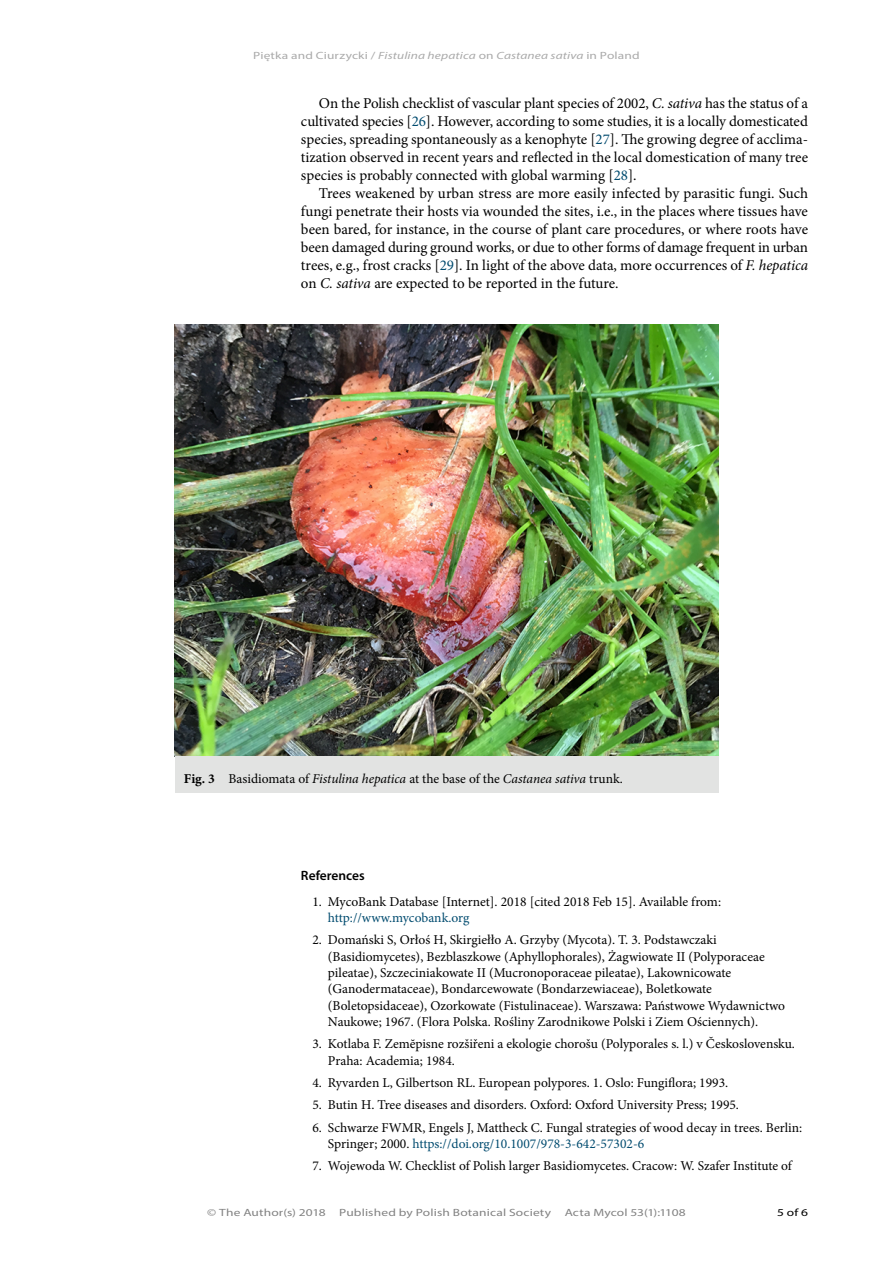
<style>
.page{position:relative;width:893px;height:1263px;background:#fff}
.page>*{position:absolute;margin:0;border:0;box-sizing:border-box;transform-origin:0 0}
.Body_text___first_li{font:15px/18px "Minion Pro";color:#000;text-align:justify}
.t1{font:13.5px/16.4px "Minion Pro";color:#000}
.t2{font:600 13.5px "Myriad Pro";color:#000}
.t3{font:10.5px "Myriad Pro Regular 3";letter-spacing:.01em;color:#828282;scale:1.28 1}
.t4{font:italic 10.5px "Myriad Pro";letter-spacing:.01em;color:#aaa;scale:1.28 1}
.t5{font:10.5px "Myriad Pro";color:#000;scale:1.28 1}
.s1{font-family:"Myriad Pro Regular 3";font-style:normal}
.s2{font-style:italic}
.s3{color:#004b6f}
.s4{font-weight:700}
</style>
<div class="page">
<img style="left:175px;top:324px;width:543px;height:432px">
<div style="left:175px;top:756px;width:543px;height:36px;background:#e2e3e2"></div>
<p class="t4" style="left:253px;top:49px;width:304px"><span class="s1">Piętka and Ciurzycki /</span> Fistulina hepatica <span class="s1">on</span> Castanea sativa <span class="s1">in Poland</span></p>
<p class="Body_text___first_li" style="left:301px;top:94px;width:509px;text-indent:18px">On the Polish checklist of vascular plant species of 2002, <span class="s2">C. sativa</span> has the status of a cultivated species [<span class="s3">26</span>]. However, according to some studies, it is a locally domesticated species, spreading spontaneously as a kenophyte [<span class="s3">27</span>]. The growing degree of acclima&shy;tization observed in recent years and reflected in the local domestication of many tree species is probably connected with global warming [<span class="s3">28</span>].</p>
<p class="Body_text___first_li" style="left:301px;top:184px;width:509px;text-indent:18px">Trees weakened by urban stress are more easily infected by parasitic fungi. Such fungi penetrate their hosts via wounded the sites, i.e., in the places where tissues have been bared, for instance, in the course of plant care procedures, or where roots have been damaged during ground works, or due to other forms of damage frequent in urban trees, e.g., frost cracks [<span class="s3">29</span>]. In light of the above data, more occurrences of <span class="s2">F. hepatica </span>on <span class="s2">C. sativa</span> are expected to be reported in the future.</p>
<p class="t1" style="left:184px;top:771px;width:440px"><span class="s4">Fig. 3</span> Basidiomata of <span class="s2">Fistulina hepatica</span> at the base of the <span class="s2">Castanea sativa</span> trunk.</p>
<p class="t2" style="left:301px;top:867px;width:65px">References</p>
<p class="t1" style="left:328px;top:893px;width:395px;text-indent:-16px">1. MycoBank Database [Internet]. 2018 [cited 2018 Feb 15]. Available from: <span class="s3">http://www.mycobank.org</span></p>
<p class="t1" style="left:328px;top:932px;width:459px;text-indent:-16px">2. Domański S, Orłoś H, Skirgiełło A. Grzyby (Mycota). T. 3. Podstawczaki (Basidiomycetes), Bezblaszkowe (Aphyllophorales), Żagwiowate II (Polyporaceae pileatae), Szczeciniakowate II (Mucronoporaceae pileatae), Lakownicowate (Ganodermataceae), Bondarcewowate (Bondarzewiaceae), Boletkowate (Boletopsidaceae), Ozorkowate (Fistulinaceae). Warszawa: Państwowe Wydawnictwo Naukowe; 1967. (Flora Polska. Rośliny Zarodnikowe Polski i Ziem Ościennych).</p>
<p class="t1" style="left:328px;top:1036px;width:468px;text-indent:-16px">3. Kotlaba F. Zemĕpisne rozšiřeni a ekologie chorošu (Polyporales s. l.) v Československu.<br>Praha: Academia; 1984.</p>
<p class="t1" style="left:312px;top:1074px;width:417px">4. Ryvarden L, Gilbertson RL. European polypores. 1. Oslo: Fungiflora; 1993.</p>
<p class="t1" style="left:312px;top:1097px;width:428px">5. Butin H. Tree diseases and disorders. Oxford: Oxford University Press; 1995.</p>
<p class="t1" style="left:328px;top:1119px;width:476px;text-indent:-16px">6. Schwarze FWMR, Engels J, Mattheck C. Fungal strategies of wood decay in trees. Berlin:<br>Springer; 2000. <span class="s3">https://doi.org/10.1007/978-3-642-57302-6</span></p>
<p class="t1" style="left:312px;top:1158px;width:481px">7. Wojewoda W. Checklist of Polish larger Basidiomycetes. Cracow: W. Szafer Institute of</p>
<p class="t3" style="left:207px;top:1205px;width:94px">© The Author(s) 2018</p>
<p class="t3" style="left:339px;top:1205px;width:167px">Published by Polish Botanical Society</p>
<p class="t3" style="left:565px;top:1205px;width:96px">Acta Mycol 53(1):1108</p>
<p class="t5" style="left:777px;top:1205px;width:26px">5 of 6</p>
</div>
